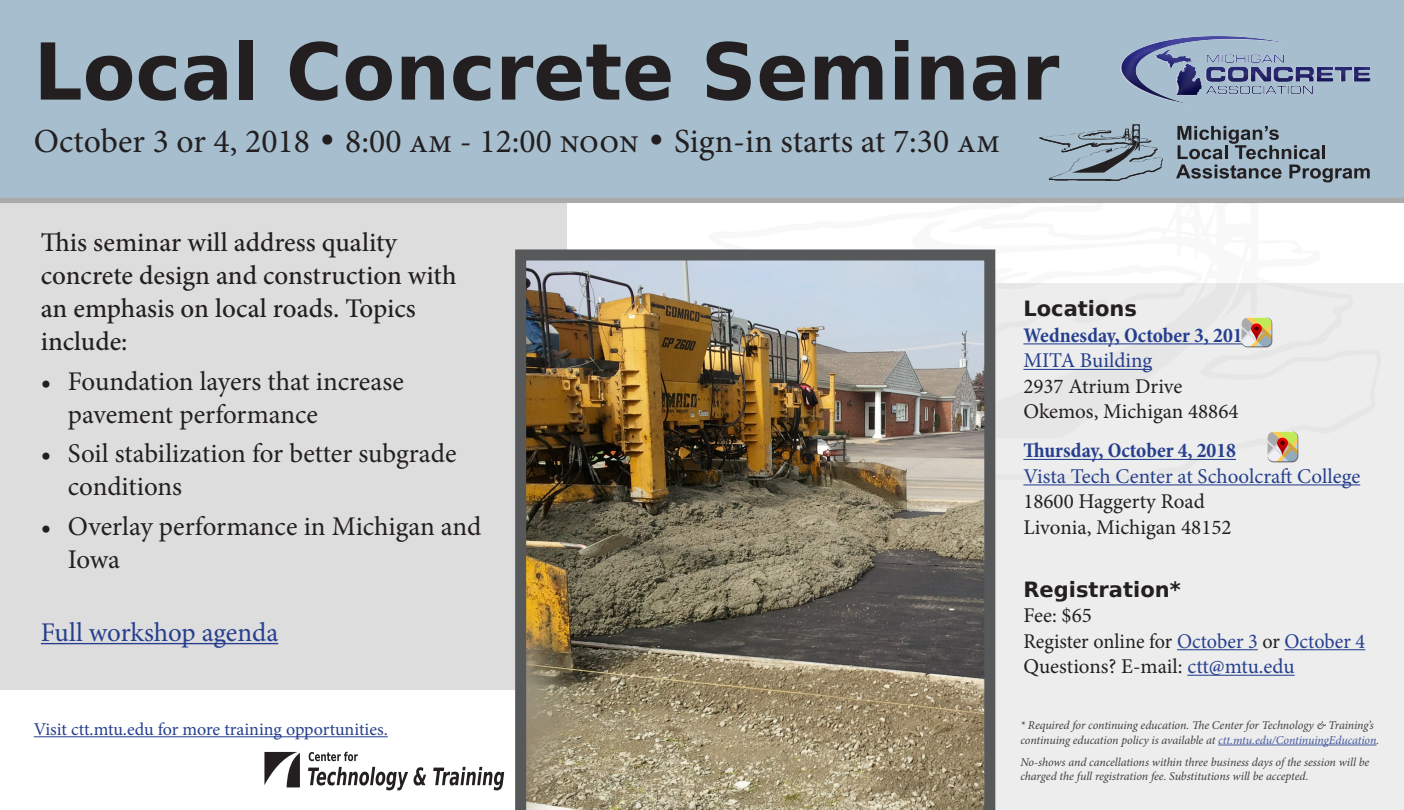
<style>
.page{position:relative;width:1404px;height:810px;background:#fff}
.page>*{position:absolute;margin:0;border:0;box-sizing:border-box;transform-origin:0 0}
.t1{font:700 78.45px "Bitstream Vera Sans";color:#231f20}
.t2{font:33.75px "Minion Pro";color:#231f20}
.t3{font:27px/33px "Minion Pro";color:#231f20}
.t4{font:500 27px/33px "Minion Pro";color:#231f20}
.t5{font:27px "Minion Pro";letter-spacing:-.005em;color:#253f8e}
.t6{font:21px/25.5px "Minion Pro";color:#231f20}
.t7{font:21px "Minion Pro";color:#253f8e}
.t8{font:700 condensed 21px "Minion Pro";color:#253f8e}
.t9{font:700 21px "Bitstream Vera Sans";color:#231f20}
.t10{font:18px "Minion Pro";color:#253f8e}
.t11{font:italic 12px/14.4px "Minion Pro";letter-spacing:-.01em;color:#231f20}
.s1{font-family:"Bitstream Vera Sans"}
.s2{color:#253f8e}
</style>
<div class="page">
<svg style="left:995px;top:249px;width:200px;height:35px"></svg>
<svg style="left:1195px;top:283px;width:21px;height:1px"></svg>
<div style="left:869px;top:284px;width:535px;height:526px;background:#ededed"></div>
<div style="left:0;top:203px;width:567px;height:486px;background:#dedddd"></div>
<div style="left:0;top:0;width:1404px;height:203px;background:#a6bece"></div>
<img style="left:1114px;top:20px;width:267px;height:89px">
<svg style="left:1176px;top:165px;width:106px;height:14px"></svg>
<svg style="left:1289px;top:165px;width:81px;height:17px"></svg>
<hr style="left:1322px;top:145px;width:3px;height:14px;background:#231f20">
<svg style="left:1177px;top:126px;width:143px;height:33px;background:#7f8f9b"></svg>
<svg style="left:1040px;top:124px;width:123px;height:57px;background:#90a3b1"></svg>
<hr style="left:1177px;top:649px;width:81px;height:1px;background:#253f8e">
<hr style="left:1284px;top:649px;width:81px;height:1px;background:#253f8e">
<hr style="left:1187px;top:675px;width:108px;height:1px;background:#253f8e">
<hr style="left:1218px;top:745px;width:159px;height:1px;background:#253f8e">
<hr style="left:34px;top:736px;width:354px;height:1px;background:#253f8e">
<hr style="left:1023px;top:343px;width:229px;height:1px;background:#253f8e">
<hr style="left:1023px;top:369px;width:129px;height:1px;background:#253f8e">
<hr style="left:1023px;top:459px;width:213px;height:1px;background:#253f8e">
<hr style="left:1023px;top:484px;width:337px;height:1px;background:#253f8e">
<img style="left:1267px;top:431px;width:31px;height:32px">
<img style="left:1241px;top:317px;width:32px;height:31px">
<hr style="left:41px;top:643px;width:237px;height:1px;background:#253f8e">
<svg style="left:264px;top:752px;width:36px;height:36px"></svg>
<svg style="left:308px;top:767px;width:100px;height:23px"></svg>
<svg style="left:414px;top:767px;width:12px;height:19px"></svg>
<svg style="left:433px;top:767px;width:71px;height:23px"></svg>
<svg style="left:309px;top:752px;width:49px;height:9px"></svg>
<img style="left:515px;top:249px;width:480px;height:561px">
<h1 class="t1" style="left:34px;top:27px;width:1027px">Local Concrete Seminar</h1>
<h2 class="t2" style="left:34px;top:119px;width:968px">October 3 or 4, 2018 <span class="s1">•</span> 8:00 am - 12:00 noon <span class="s1">•</span> Sign-in starts at 7:30 am</h2>
<h3 class="t4" style="left:41px;top:226px;width:417px">This seminar will address quality concrete design and construction with an emphasis on local roads. Topics include:</h3>
<h3 class="t3" style="left:68px;top:365px;width:338px;text-indent:-27px">• Foundation layers that increase pavement performance</h3>
<h3 class="t3" style="left:68px;top:437px;width:390px;text-indent:-27px">• Soil stabilization for better subgrade conditions</h3>
<h3 class="t3" style="left:68px;top:510px;width:415px;text-indent:-27px">• Overlay performance in Michigan and<br>Iowa</h3>
<h3 class="t5" style="left:41px;top:614px;width:239px">Full workshop agenda</h3>
<h3 class="t10" style="left:34px;top:717px;width:356px">Visit ctt.mtu.edu for more training opportunities.</h3>
<h3 class="t9" style="left:1023px;top:297px;width:115px">Locations</h3>
<h3 class="t8" style="left:1023px;top:321px;width:231px">Wednesday, October 3, 2018</h3>
<h3 class="t7" style="left:1023px;top:347px;width:130px">MITA Building</h3>
<h3 class="t6" style="left:1023px;top:373px;width:217px">2937 Atrium Drive<br>Okemos, Michigan 48864</h3>
<h3 class="t8" style="left:1023px;top:436px;width:214px">Thursday, October 4, 2018</h3>
<h3 class="t7" style="left:1023px;top:462px;width:338px">Vista Tech Center at Schoolcraft College</h3>
<h3 class="t6" style="left:1023px;top:489px;width:210px">18600 Haggerty Road<br>Livonia, Michigan 48152</h3>
<h3 class="t9" style="left:1023px;top:577px;width:159px">Registration*</h3>
<h3 class="t6" style="left:1023px;top:603px;width:343px">Fee: $65<br>Register online for <span class="s2">October 3</span> or <span class="s2">October 4<br></span>Questions? E-mail: <span class="s2">ctt@mtu.edu</span></h3>
<p class="t11" style="left:1020px;top:718px;width:360px">* Required for continuing education. The Center for Technology &amp; Training’s continuing education policy is available at <span class="s2">ctt.mtu.edu/ContinuingEducation</span>.</p>
<p class="t11" style="left:1020px;top:755px;width:350px">No-shows and cancellations within three business days of the session will be charged the full registration fee. Substitutions will be accepted.</p>
</div>
